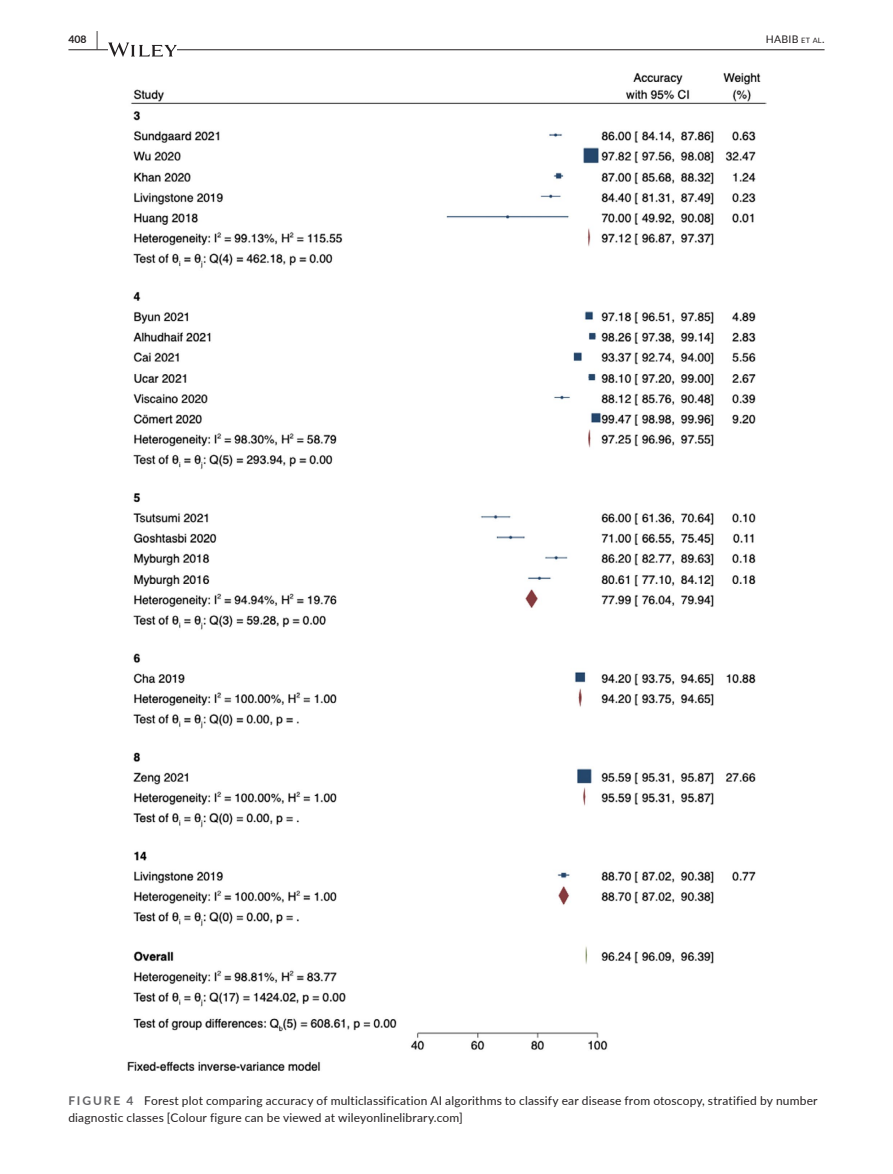
<style>
.page{position:relative;width:893px;height:1174px;background:#fff}
.page>*{position:absolute;margin:0;border:0;box-sizing:border-box;transform-origin:0 0}
.t1{font:12px/16.5px "Lato";letter-spacing:.015em;color:#231f20}
.t2{font:10.5px "Lato";letter-spacing:.02em;color:#231f20}
.t3{font:700 10.5px "Lato";color:#231f20}
.s1{font-size:19.5px}
.s2{font-size:7.35px}
.s3{font-weight:700;color:#636366}
</style>
<div class="page">
<hr style="left:68px;top:49px;width:756px;height:1px;background:#231f20">
<svg style="left:108px;top:42px;width:69px;height:15px"></svg>
<img style="left:127px;top:73px;width:639px;height:999px">
<p class="t3" style="left:68px;top:31px;width:31px">408 <span class="s1">|</span></p>
<p class="t2" style="left:766px;top:31px;width:60px">HABIB <span class="s2">et al</span>.</p>
<p class="t1" style="left:68px;top:1092px;width:751px"><span class="s3">FIGURE 4</span> Forest plot comparing accuracy of multiclassification AI algorithms to classify ear disease from otoscopy, stratified by number diagnostic classes [Colour figure can be viewed at wileyonlinelibrary.com]</p>
</div>
